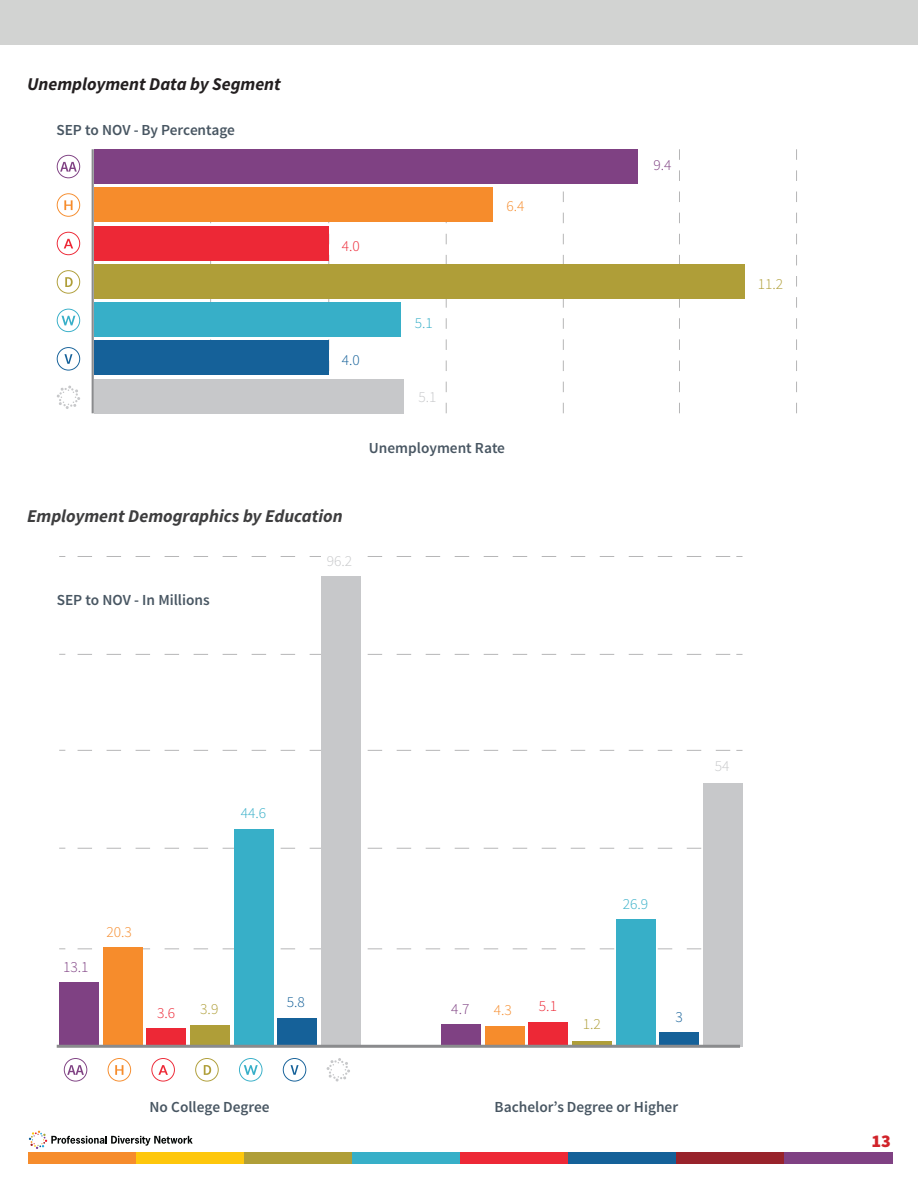
<style>
.page{position:relative;width:918px;height:1188px;background:#fff}
.page>*{position:absolute;margin:0;border:0;box-sizing:border-box;transform-origin:0 0}
.t1{font:italic 700 18px "Source Sans Pro";color:#3e3e3f}
.t2{font:italic 700 18px "Source Sans Pro";color:#231f20}
.t3{font:900 18px "Source Sans Pro";color:#d1232a}
.t4{font:600 15.3px "Source Sans Pro";color:#485662}
.t5{font:300 15.3px "Source Sans Pro";color:#37afc8}
.t6{font:300 15.3px "Source Sans Pro";color:#7f4183}
.t7{font:300 15.3px "Source Sans Pro";color:#f68c2c}
.t8{font:300 15.3px "Source Sans Pro";color:#af9e38}
.t9{font:300 15.3px "Source Sans Pro";color:#ed2836}
.t10{font:300 15.3px "Source Sans Pro";color:#c7c8ca}
.t11{font:300 15.3px "Source Sans Pro";color:#156199}
</style>
<div class="page">
<div style="left:1px;top:0;width:917px;height:45px;background:#d2d3d2"></div>
<hr style="left:0;top:0;width:1px;height:45px;background:#d2d3d2">
<svg style="left:29px;top:1131px;width:164px;height:18px"></svg>
<div style="left:28px;top:1152px;width:108px;height:11px;background:#f68c2c"></div>
<div style="left:136px;top:1152px;width:108px;height:11px;background:#fec70c"></div>
<div style="left:244px;top:1152px;width:108px;height:11px;background:#af9e38"></div>
<div style="left:352px;top:1152px;width:108px;height:11px;background:#37afc8"></div>
<div style="left:460px;top:1152px;width:108px;height:11px;background:#ed2836"></div>
<div style="left:568px;top:1152px;width:108px;height:11px;background:#156199"></div>
<div style="left:676px;top:1152px;width:108px;height:11px;background:#98232b"></div>
<div style="left:784px;top:1152px;width:108px;height:11px;background:#7f4183"></div>
<svg style="left:796px;top:149px;width:1px;height:264px"></svg>
<svg style="left:679px;top:149px;width:1px;height:264px"></svg>
<svg style="left:563px;top:191px;width:1px;height:222px"></svg>
<svg style="left:446px;top:187px;width:1px;height:226px"></svg>
<svg style="left:328px;top:187px;width:1px;height:154px"></svg>
<svg style="left:210px;top:187px;width:1px;height:154px"></svg>
<div style="left:94px;top:379px;width:309px;height:34px;background:#c7c8ca"></div>
<div style="left:94px;top:341px;width:235px;height:34px;background:#156199"></div>
<div style="left:94px;top:302px;width:307px;height:35px;background:#37afc8"></div>
<div style="left:94px;top:264px;width:651px;height:35px;background:#af9e38"></div>
<div style="left:94px;top:226px;width:234px;height:34px;background:#ed2836"></div>
<div style="left:94px;top:188px;width:399px;height:34px;background:#f68c2c"></div>
<div style="left:94px;top:149px;width:543px;height:35px;background:#7f4183"></div>
<hr style="left:92px;top:149px;width:2px;height:264px;background:#8a8b8d">
<svg style="left:57px;top:193px;width:23px;height:24px"></svg>
<svg style="left:57px;top:155px;width:23px;height:23px"></svg>
<svg style="left:57px;top:309px;width:23px;height:23px"></svg>
<svg style="left:57px;top:232px;width:23px;height:23px"></svg>
<svg style="left:57px;top:347px;width:23px;height:24px"></svg>
<svg style="left:57px;top:385px;width:23px;height:24px"></svg>
<svg style="left:57px;top:270px;width:23px;height:24px"></svg>
<svg style="left:78px;top:556px;width:652px;height:1px"></svg>
<svg style="left:78px;top:654px;width:652px;height:1px"></svg>
<svg style="left:78px;top:750px;width:652px;height:1px"></svg>
<svg style="left:78px;top:848px;width:624px;height:1px"></svg>
<svg style="left:78px;top:948px;width:624px;height:1px"></svg>
<svg style="left:108px;top:1058px;width:23px;height:24px"></svg>
<svg style="left:64px;top:1058px;width:23px;height:24px"></svg>
<svg style="left:239px;top:1058px;width:24px;height:24px"></svg>
<svg style="left:151px;top:1058px;width:24px;height:24px"></svg>
<svg style="left:283px;top:1058px;width:23px;height:24px"></svg>
<svg style="left:326px;top:1058px;width:24px;height:24px"></svg>
<svg style="left:195px;top:1058px;width:24px;height:24px"></svg>
<div style="left:321px;top:576px;width:39px;height:470px;background:#c7c8ca"></div>
<div style="left:703px;top:783px;width:40px;height:263px;background:#c7c8ca"></div>
<div style="left:278px;top:1018px;width:39px;height:28px;background:#156199"></div>
<div style="left:660px;top:1032px;width:39px;height:14px;background:#156199"></div>
<div style="left:234px;top:829px;width:39px;height:217px;background:#37afc8"></div>
<div style="left:616px;top:919px;width:39px;height:127px;background:#37afc8"></div>
<div style="left:190px;top:1025px;width:39px;height:21px;background:#af9e38"></div>
<svg style="left:572px;top:1041px;width:40px;height:4px"></svg>
<div style="left:147px;top:1028px;width:39px;height:18px;background:#ed2836"></div>
<div style="left:529px;top:1022px;width:39px;height:24px;background:#ed2836"></div>
<div style="left:103px;top:947px;width:39px;height:99px;background:#f68c2c"></div>
<div style="left:485px;top:1026px;width:39px;height:20px;background:#f68c2c"></div>
<div style="left:59px;top:982px;width:40px;height:64px;background:#7f4183"></div>
<div style="left:441px;top:1024px;width:40px;height:22px;background:#7f4183"></div>
<hr style="left:57px;top:1045px;width:683px;height:3px;background:#8a8b8d">
<div style="left:321px;top:547px;width:41px;height:26px;background:#fff"></div>
<p class="t2" style="left:27px;top:72px;width:255px">Unemployment Data by Segment</p>
<p class="t4" style="left:56px;top:121px;width:180px">SEP to NOV - By Percentage</p>
<p class="t9" style="left:342px;top:236px;width:20px">4.0</p>
<p class="t7" style="left:507px;top:196px;width:20px">6.4</p>
<p class="t11" style="left:342px;top:350px;width:20px">4.0</p>
<p class="t5" style="left:415px;top:313px;width:20px">5.1</p>
<p class="t10" style="left:419px;top:387px;width:20px">5.1</p>
<p class="t4" style="left:369px;top:438px;width:138px">Unemployment Rate</p>
<p class="t1" style="left:27px;top:505px;width:317px">Employment Demographics by Education</p>
<p class="t4" style="left:57px;top:590px;width:155px">SEP to NOV - In Millions</p>
<p class="t10" style="left:327px;top:552px;width:27px">96.2</p>
<p class="t6" style="left:653px;top:156px;width:20px">9.4</p>
<p class="t8" style="left:758px;top:275px;width:27px">11.2</p>
<p class="t5" style="left:241px;top:804px;width:27px">44.6</p>
<p class="t6" style="left:63px;top:958px;width:27px">13.1</p>
<p class="t7" style="left:106px;top:923px;width:27px">20.3</p>
<p class="t9" style="left:157px;top:1004px;width:20px">3.6</p>
<p class="t8" style="left:200px;top:999px;width:20px">3.9</p>
<p class="t11" style="left:287px;top:993px;width:20px">5.8</p>
<p class="t5" style="left:623px;top:894px;width:27px">26.9</p>
<p class="t6" style="left:451px;top:999px;width:20px">4.7</p>
<p class="t7" style="left:494px;top:1001px;width:20px">4.3</p>
<p class="t9" style="left:539px;top:997px;width:20px">5.1</p>
<p class="t8" style="left:583px;top:1015px;width:20px">1.2</p>
<p class="t11" style="left:676px;top:1007px;width:9px">3</p>
<p class="t4" style="left:150px;top:1098px;width:122px">No College Degree</p>
<p class="t4" style="left:495px;top:1098px;width:185px">Bachelor’s Degree or Higher</p>
<p class="t10" style="left:715px;top:757px;width:16px">54</p>
<p class="t3" style="left:872px;top:1129px;width:21px">13</p>
</div>
